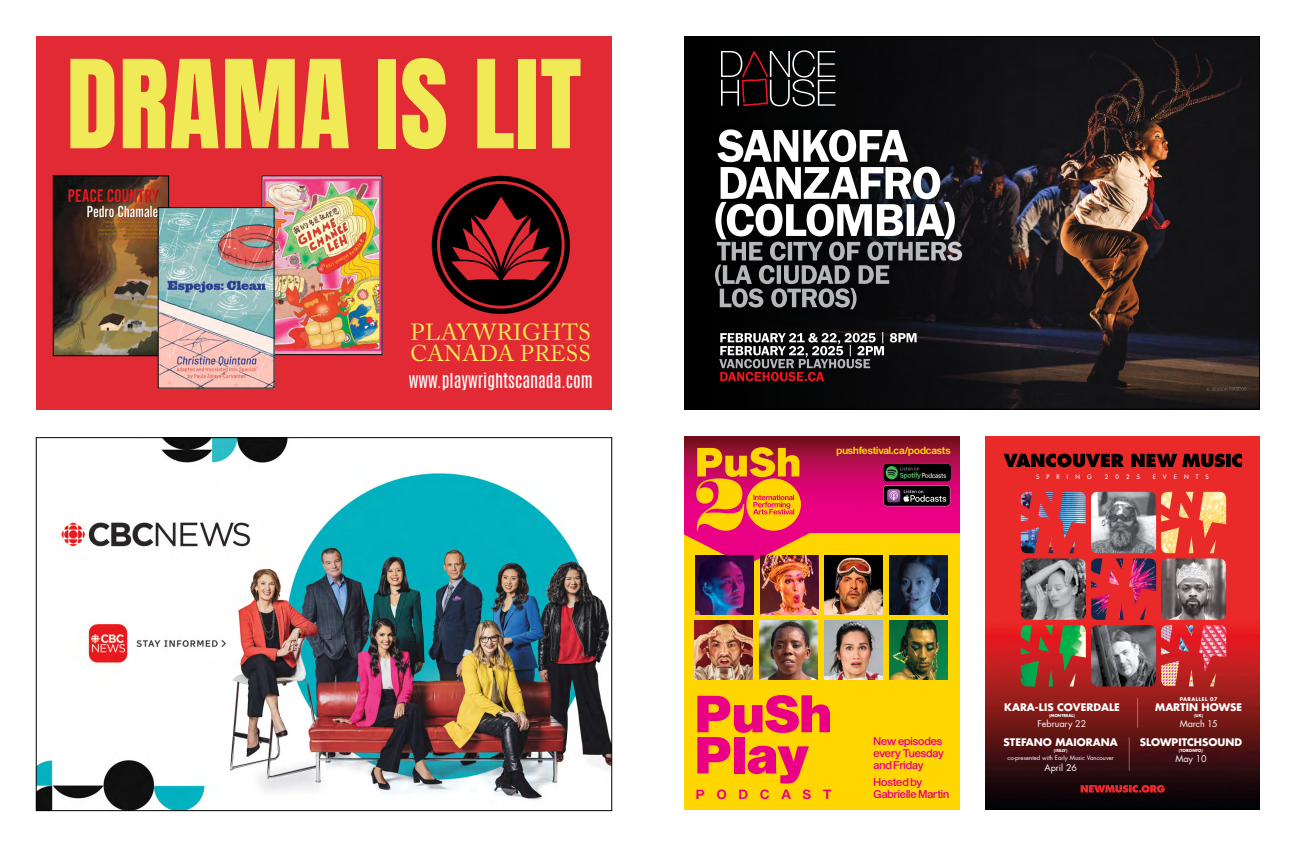
<style>
.page{position:relative;width:1296px;height:846px;background:#fff}
.page>*{position:absolute;margin:0;border:0;box-sizing:border-box;transform-origin:0 0}
.t1{font:104.1px "Anton";letter-spacing:.01em;color:#efea56}
.t2{font:51px/41.2px "Sequel Sans Black Disp";letter-spacing:.03em;color:#ea0084}
.t3{font:23.2px "Adobe Caslon Pro";letter-spacing:.015em;color:#efea56}
.t4{font:22.7px "Adobe Caslon Pro";letter-spacing:.005em;color:#efea56}
.t5{font:17.1px "Antonio";color:#fff}
.t6{font:13.1px "Sequel Sans Semi Bold Disp";letter-spacing:.92em;color:#ea0084}
.t7{font:11px/12px "Sequel Sans Medium Disp";color:#ea0084}
.t8{font:700 10.2px "Futura Std";color:#fff}
.t9{font:10px "Sequel Sans Semi Bold Disp";color:#ffd600}
.t10{font:9px "Futura Std";color:#fff}
.t11{font:6px "Futura Std";color:#fff}
.t12{font:500 6px "Futura Std";letter-spacing:1.18em;color:#fff}
.t13{font:700 5px "Futura Std";letter-spacing:.1em;color:#fff}
.t14{font:700 4px "Futura Std";color:#fff}
</style>
<div class="page">
<div style="left:36px;top:36px;width:576px;height:373px;background:#e22a34"></div>
<img style="left:55px;top:178px;width:112px;height:176px">
<div style="left:53px;top:176px;width:116px;height:180px;border:1px solid #000"></div>
<img style="left:264px;top:178px;width:116px;height:175px">
<img style="left:160px;top:209px;width:112px;height:177px">
<div style="left:158px;top:207px;width:116px;height:181px;border:1px solid #000"></div>
<svg style="left:432px;top:176px;width:138px;height:138px"></svg>
<div style="left:437px;top:181px;width:128px;height:128px;border:3px solid #e22a34;border-radius:50%"></div>
<img style="left:1035px;top:38px;width:223px;height:369px">
<svg style="left:686px;top:38px;width:349px;height:369px;background:#0f0e11"></svg>
<svg style="left:721px;top:50px;width:114px;height:56px;background:#2e2728"></svg>
<svg style="left:719px;top:332px;width:198px;height:49px;background:#473c3d"></svg>
<div style="left:709px;top:123px;width:259px;height:193px;background:#000;opacity:.3"></div>
<svg style="left:715px;top:129px;width:247px;height:180px"></svg>
<svg style="left:1207px;top:387px;width:39px;height:4px"></svg>
<img style="left:38px;top:439px;width:572px;height:370px">
<img style="left:986px;top:436px;width:274px;height:374px">
<svg style="left:1003px;top:454px;width:239px;height:13px;background:#500e0e"></svg>
<img style="left:1021px;top:558px;width:65px;height:62px">
<img style="left:1161px;top:558px;width:65px;height:62px">
<img style="left:1129px;top:558px;width:27px;height:47px">
<svg style="left:1091px;top:581px;width:9px;height:7px"></svg>
<img style="left:1091px;top:594px;width:18px;height:26px">
<img style="left:1091px;top:558px;width:11px;height:18px">
<img style="left:1119px;top:603px;width:4px;height:17px">
<svg style="left:1116px;top:558px;width:7px;height:12px"></svg>
<img style="left:1109px;top:569px;width:10px;height:16px">
<img style="left:1140px;top:606px;width:6px;height:14px">
<img style="left:1059px;top:492px;width:27px;height:46px">
<svg style="left:1021px;top:514px;width:9px;height:7px"></svg>
<img style="left:1021px;top:527px;width:18px;height:26px">
<img style="left:1021px;top:492px;width:11px;height:17px">
<img style="left:1048px;top:536px;width:5px;height:17px">
<svg style="left:1045px;top:492px;width:8px;height:11px"></svg>
<img style="left:1038px;top:503px;width:11px;height:15px">
<svg style="left:1069px;top:540px;width:7px;height:13px"></svg>
<img style="left:1091px;top:492px;width:65px;height:61px">
<img style="left:1199px;top:492px;width:27px;height:46px">
<svg style="left:1161px;top:514px;width:9px;height:7px"></svg>
<img style="left:1161px;top:527px;width:18px;height:26px">
<img style="left:1161px;top:492px;width:11px;height:17px">
<img style="left:1189px;top:536px;width:5px;height:17px">
<svg style="left:1186px;top:492px;width:7px;height:11px"></svg>
<img style="left:1179px;top:503px;width:10px;height:15px">
<svg style="left:1210px;top:540px;width:6px;height:13px"></svg>
<hr style="left:1137px;top:698px;width:1px;height:30px;background:#fff">
<svg style="left:1081px;top:785px;width:84px;height:8px"></svg>
<img style="left:1091px;top:625px;width:65px;height:61px">
<img style="left:1059px;top:625px;width:27px;height:47px">
<svg style="left:1021px;top:648px;width:9px;height:7px"></svg>
<img style="left:1021px;top:661px;width:18px;height:25px">
<img style="left:1021px;top:625px;width:11px;height:18px">
<img style="left:1048px;top:669px;width:5px;height:17px">
<svg style="left:1045px;top:625px;width:8px;height:11px"></svg>
<img style="left:1038px;top:636px;width:11px;height:16px">
<svg style="left:1069px;top:673px;width:7px;height:13px"></svg>
<img style="left:1199px;top:625px;width:27px;height:47px">
<svg style="left:1161px;top:648px;width:9px;height:7px"></svg>
<img style="left:1161px;top:661px;width:18px;height:25px">
<img style="left:1161px;top:625px;width:11px;height:18px">
<img style="left:1189px;top:669px;width:5px;height:17px">
<svg style="left:1186px;top:625px;width:8px;height:11px"></svg>
<img style="left:1179px;top:636px;width:10px;height:16px">
<svg style="left:1210px;top:673px;width:6px;height:13px"></svg>
<hr style="left:1129px;top:738px;width:1px;height:33px;background:#fff">
<svg style="left:684px;top:436px;width:275px;height:97px;background:#af084e"></svg>
<div style="left:684px;top:533px;width:275px;height:277px;background:#ffd600"></div>
<svg style="left:684px;top:447px;width:184px;height:119px;background:#e45344"></svg>
<img style="left:695px;top:555px;width:58px;height:59px">
<img style="left:760px;top:555px;width:58px;height:59px">
<img style="left:825px;top:555px;width:58px;height:59px">
<img style="left:890px;top:555px;width:58px;height:59px">
<img style="left:695px;top:621px;width:58px;height:59px">
<img style="left:760px;top:621px;width:58px;height:59px">
<img style="left:825px;top:621px;width:58px;height:59px">
<img style="left:890px;top:621px;width:58px;height:59px">
<svg style="left:883px;top:485px;width:67px;height:21px"></svg>
<img style="left:883px;top:463px;width:67px;height:19px">
<h1 class="t1" style="left:66px;top:51px;width:517px">DRAMA IS LIT</h1>
<h3 class="t3" style="left:411px;top:319px;width:182px">PLAYWRIGHTS</h3>
<h3 class="t4" style="left:411px;top:340px;width:182px">CANADA PRESS</h3>
<h3 class="t5" style="left:409px;top:368px;width:186px">www.playwrightscanada.com</h3>
<p class="t9" style="left:836px;top:444px;width:116px">pushfestival.ca/podcasts</p>
<p class="t12" style="left:1036px;top:473px;width:57px">SPRING</p>
<p class="t12" style="left:1105px;top:473px;width:37px">2025</p>
<p class="t12" style="left:1153px;top:473px;width:58px">EVENTS</p>
<h2 class="t2" style="left:696px;top:696px;width:136px">PuSh<br>Play</h2>
<p class="t6" style="left:696px;top:785px;width:137px">PODCAST</p>
<p class="t7" style="left:874px;top:736px;width:72px">New episodes every Tuesday and Friday</p>
<p class="t7" style="left:874px;top:776px;width:77px">Hosted by<br>Gabrielle Martin</p>
<p class="t8" style="left:1004px;top:701px;width:117px">KARA-LIS COVERDALE</p>
<p class="t14" style="left:1049px;top:713px;width:27px">(MONTREAL)</p>
<p class="t10" style="left:1038px;top:718px;width:50px">February 22</p>
<p class="t8" style="left:1004px;top:735px;width:116px">STEFANO MAIORANA</p>
<p class="t14" style="left:1054px;top:748px;width:15px">(ITALY)</p>
<p class="t11" style="left:1008px;top:754px;width:108px">co-presented with Early Music Vancouver</p>
<p class="t10" style="left:1044px;top:762px;width:34px">April 26</p>
<p class="t13" style="left:1180px;top:696px;width:39px">PARALLEL 07</p>
<p class="t8" style="left:1155px;top:701px;width:88px">MARTIN HOWSE</p>
<p class="t14" style="left:1194px;top:713px;width:10px">(UK)</p>
<p class="t10" style="left:1180px;top:718px;width:40px">March 15</p>
<p class="t8" style="left:1140px;top:736px;width:104px">SLOWPITCHSOUND</p>
<p class="t14" style="left:1179px;top:748px;width:25px">(TORONTO)</p>
<p class="t10" style="left:1175px;top:753px;width:33px">May 10</p>
</div>
